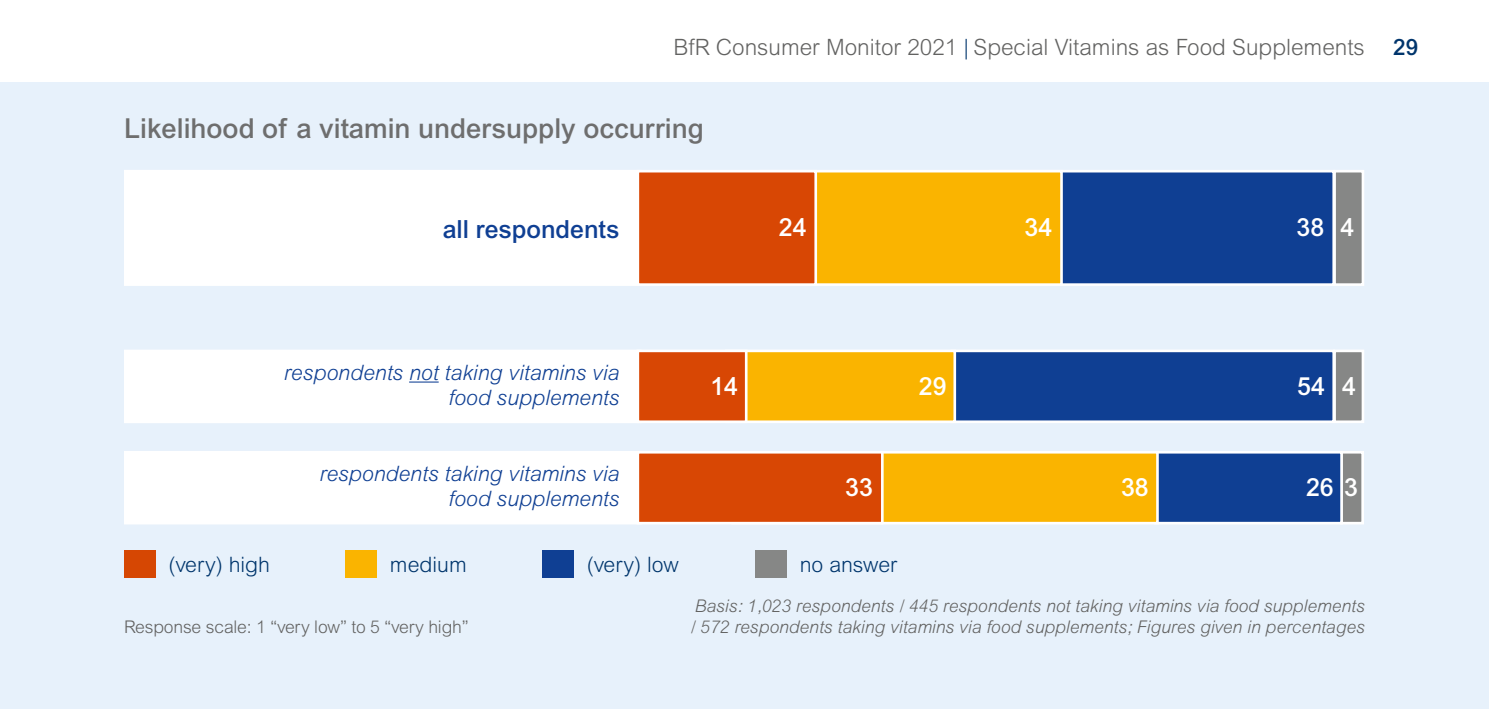
<style>
.page{position:relative;width:1489px;height:709px;background:#fff}
.page>*{position:absolute;margin:0;border:0;box-sizing:border-box;transform-origin:0 0}
.t1{font:500 27.5px "Arial MT Pro";color:#6e6e6e}
.t2{font:500 25px "Arial MT Pro";color:#fff}
.t3{font:500 25px "Arial MT Pro";color:#0f3f93}
.t4{font:300 22.5px "Arial MT Pro";color:#626261}
.t5{font:500 22.5px "Arial MT Pro";color:#00356c}
.t6{font:italic 300 21.25px/25.5px "Arial MT Pro";color:#0f3f93;text-align:right}
.t7{font:300 21.25px "Arial MT Pro";color:#00356c}
.Basis{font:italic 300 17.5px/21px "Arial MT Pro";color:#626261}
.Info_Grafik{font:300 17.5px "Arial MT Pro";letter-spacing:-.01em;color:#626261}
.s1{color:#00356c}
</style>
<div class="page">
<div style="left:0;top:83px;width:1488px;height:626px;background:#e7f1fb"></div>
<div style="left:124px;top:170px;width:512px;height:116px;background:#fff"></div>
<div style="left:124px;top:451px;width:512px;height:73px;background:#fff"></div>
<div style="left:1334px;top:351px;width:28px;height:71px;background:#868786"></div>
<div style="left:1333px;top:349px;width:31px;height:74px;border:3px solid #fff"></div>
<div style="left:1341px;top:452px;width:21px;height:71px;background:#868786"></div>
<div style="left:1339px;top:451px;width:24px;height:73px;border:3px solid #fff"></div>
<div style="left:951px;top:351px;width:382px;height:71px;background:#0f3f93"></div>
<div style="left:950px;top:349px;width:384px;height:74px;border:3px solid #fff"></div>
<div style="left:1155px;top:452px;width:186px;height:71px;background:#0f3f93"></div>
<div style="left:1154px;top:451px;width:188px;height:73px;border:3px solid #fff"></div>
<div style="left:726px;top:351px;width:228px;height:71px;background:#fab400"></div>
<div style="left:725px;top:349px;width:231px;height:74px;border:3px solid #fff"></div>
<div style="left:732px;top:452px;width:425px;height:71px;background:#fab400"></div>
<div style="left:731px;top:451px;width:427px;height:73px;border:3px solid #fff"></div>
<div style="left:637px;top:351px;width:109px;height:71px;background:#d84704"></div>
<div style="left:636px;top:349px;width:111px;height:74px;border:3px solid #fff"></div>
<div style="left:637px;top:452px;width:245px;height:71px;background:#d84704"></div>
<div style="left:636px;top:451px;width:247px;height:73px;border:3px solid #fff"></div>
<div style="left:1334px;top:171px;width:28px;height:113px;background:#868786"></div>
<div style="left:1333px;top:170px;width:31px;height:116px;border:3px solid #fff"></div>
<div style="left:990px;top:171px;width:343px;height:113px;background:#0f3f93"></div>
<div style="left:988px;top:170px;width:346px;height:116px;border:3px solid #fff"></div>
<div style="left:760px;top:171px;width:301px;height:113px;background:#fab400"></div>
<div style="left:759px;top:170px;width:303px;height:116px;border:3px solid #fff"></div>
<div style="left:637px;top:171px;width:178px;height:113px;background:#d84704"></div>
<div style="left:636px;top:170px;width:181px;height:116px;border:3px solid #fff"></div>
<div style="left:124px;top:350px;width:517px;height:73px;background:#fff"></div>
<div style="left:542px;top:550px;width:32px;height:27px;background:#0f3f93"></div>
<div style="left:345px;top:550px;width:32px;height:27px;background:#fab400"></div>
<div style="left:124px;top:550px;width:31px;height:27px;background:#d64703"></div>
<div style="left:755px;top:550px;width:32px;height:27px;background:#868786"></div>
<p class="t4" style="left:673px;top:33px;width:693px">BfR Consumer Monitor 2021 <span class="s1">|</span> Special Vitamins as Food Supplements</p>
<p class="t5" style="left:1392px;top:34px;width:26px">29</p>
<p class="t1" style="left:124px;top:112px;width:581px">Likelihood of a vitamin undersupply occurring</p>
<p class="t3" style="left:442px;top:215px;width:178px">all respondents</p>
<h2 class="t2" style="left:779px;top:213px;width:29px">24</h2>
<h2 class="t2" style="left:1024px;top:213px;width:29px">34</h2>
<h2 class="t2" style="left:1296px;top:213px;width:59px">38 4</h2>
<p class="t6" style="left:284px;top:360px;width:337px">respondents not taking vitamins via food supplements</p>
<p class="t6" style="left:319px;top:461px;width:301px">respondents taking vitamins via food supplements</p>
<h2 class="t2" style="left:710px;top:372px;width:29px">14</h2>
<h2 class="t2" style="left:918px;top:372px;width:29px">29</h2>
<h2 class="t2" style="left:1297px;top:372px;width:60px">54 4</h2>
<h2 class="t2" style="left:845px;top:472px;width:29px">33</h2>
<h2 class="t2" style="left:1120px;top:472px;width:29px">38</h2>
<h2 class="t2" style="left:1305px;top:472px;width:53px">26 3</h2>
<p class="t7" style="left:168px;top:551px;width:103px">(very) high</p>
<p class="t7" style="left:390px;top:551px;width:78px">medium</p>
<p class="t7" style="left:586px;top:551px;width:94px">(very) low</p>
<p class="t7" style="left:799px;top:551px;width:99px">no answer</p>
<p class="Info_Grafik" style="left:124px;top:616px;width:346px">Response scale: 1 “very low” to 5 “very high”</p>
<p class="Basis" style="left:690px;top:595px;width:675px">Basis: 1,023 respondents / 445 respondents not taking vitamins via food supplements / 572 respondents taking vitamins via food supplements; Figures given in percentages</p>
</div>
